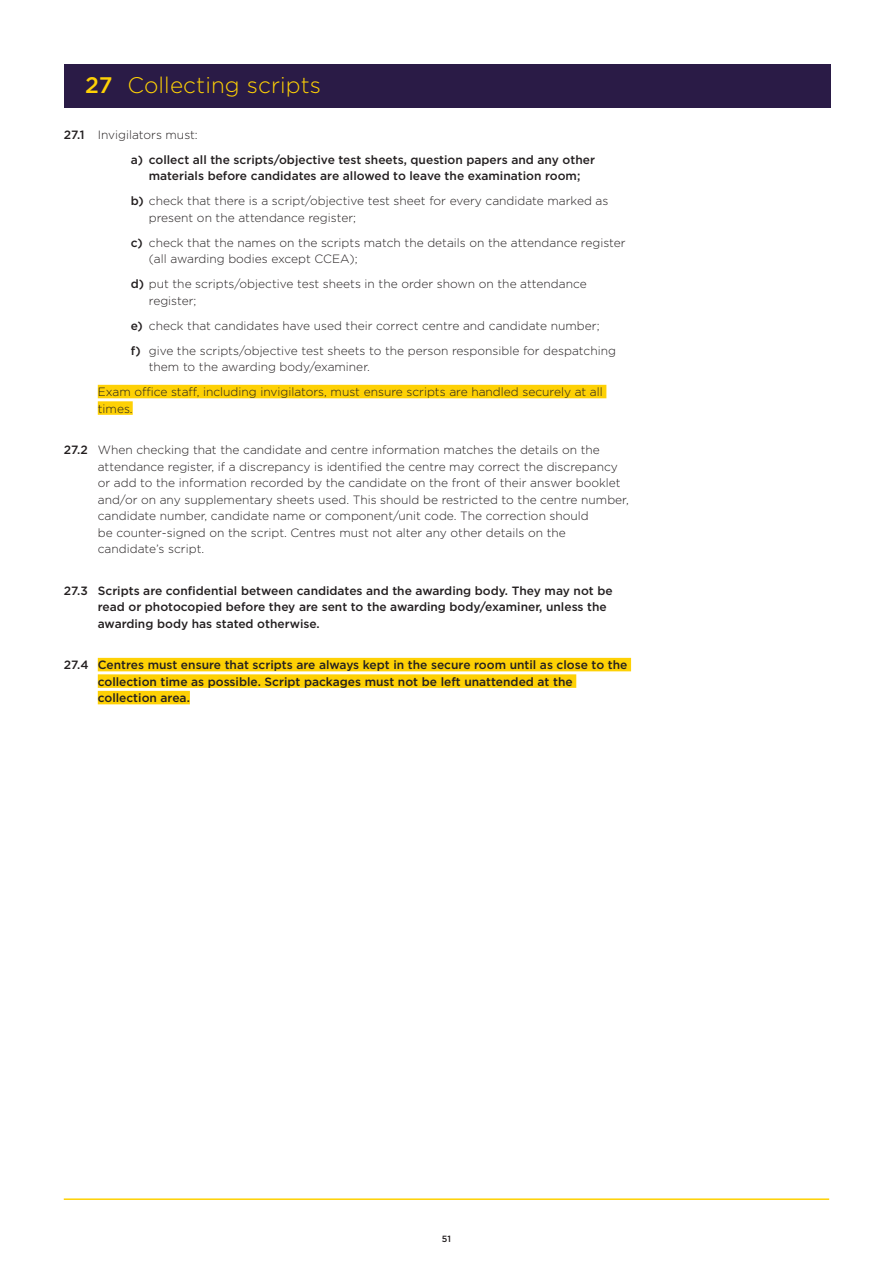
<style>
.page{position:relative;width:893px;height:1263px;background:#fff}
.page>*{position:absolute;margin:0;border:0;box-sizing:border-box;transform-origin:0 0}
.Heading_1_Bold{font:300 22.5px "Gotham";letter-spacing:.005em;color:#fed105}
.NEW_Sub_point{font:300 12px/16.5px "Gotham";color:#231f20}
.NEW_Main_point{font:300 12px/16.5px "Gotham";color:#231f20}
.NEW_Main_point-2{font:500 12px/16.5px "Gotham";color:#231f20}
.NEW_Sub_point-2{font:500 12px/16.5px "Gotham";color:#231f20;text-align:center}
.t1{font:500 9px "Gotham";color:#231f20}
.s1{font-weight:500}
</style>
<div class="page">
<hr style="left:64px;top:1198px;width:765px;height:2px;background:#fed105">
<div style="left:98px;top:385px;width:508px;height:13px;background:#fed105"></div>
<div style="left:98px;top:401px;width:35px;height:14px;background:#fed105"></div>
<div style="left:98px;top:658px;width:533px;height:13px;background:#fed105"></div>
<div style="left:98px;top:674px;width:478px;height:14px;background:#fed105"></div>
<div style="left:98px;top:691px;width:92px;height:13px;background:#fed105"></div>
<div style="left:64px;top:64px;width:767px;height:43px;background:#2a1b46"></div>
<p class="Heading_1_Bold" style="left:85px;top:73px;width:238px"><span class="s1">27</span> Collecting scripts</p>
<p class="NEW_Main_point" style="left:64px;top:126px;width:136px"><span class="s1">27.1</span> Invigilators must:</p>
<p class="NEW_Sub_point-2" style="left:131px;top:151px;width:466px">a) collect all the scripts/objective test sheets, question papers and any other materials before candidates are allowed to leave the examination room;</p>
<p class="NEW_Sub_point" style="left:149px;top:192px;width:461px;text-indent:-18px"><span class="s1">b)</span> check that there is a script/objective test sheet for every candidate marked as present on the attendance register;</p>
<p class="NEW_Sub_point" style="left:149px;top:234px;width:478px;text-indent:-18px"><span class="s1">c)</span> check that the names on the scripts match the details on the attendance register (all awarding bodies except CCEA);</p>
<p class="NEW_Sub_point" style="left:149px;top:275px;width:439px;text-indent:-18px"><span class="s1">d)</span> put the scripts/objective test sheets in the order shown on the attendance register;</p>
<p class="NEW_Sub_point" style="left:131px;top:317px;width:470px"><span class="s1">e)</span> check that candidates have used their correct centre and candidate number;</p>
<p class="NEW_Sub_point" style="left:149px;top:342px;width:469px;text-indent:-18px"><span class="s1">f)</span> give the scripts/objective test sheets to the person responsible for despatching them to the awarding body/examiner.</p>
<p class="NEW_Sub_point" style="left:98px;top:383px;width:506px">Exam office staff, including invigilators, must ensure scripts are handled securely at all times.</p>
<p class="NEW_Main_point" style="left:98px;top:441px;width:532px;text-indent:-34px"><span class="s1">27.2</span> When checking that the candidate and centre information matches the details on the attendance register, if a discrepancy is identified the centre may correct the discrepancy or add to the information recorded by the candidate on the front of their answer booklet and/or on any supplementary sheets used. This should be restricted to the centre number, candidate number, candidate name or component/unit code. The correction should<br>be counter-signed on the script. Centres must not alter any other details on the candidate’s script.</p>
<p class="NEW_Main_point-2" style="left:98px;top:582px;width:516px;text-indent:-34px">27.3 Scripts are confidential between candidates and the awarding body. They may not be read or photocopied before they are sent to the awarding body/examiner, unless the awarding body has stated otherwise.</p>
<p class="NEW_Main_point-2" style="left:98px;top:656px;width:531px;text-indent:-34px">27.4 Centres must ensure that scripts are always kept in the secure room until as close to the collection time as possible. Script packages must not be left unattended at the collection area.</p>
<p class="t1" style="left:442px;top:1233px;width:11px">51</p>
</div>
